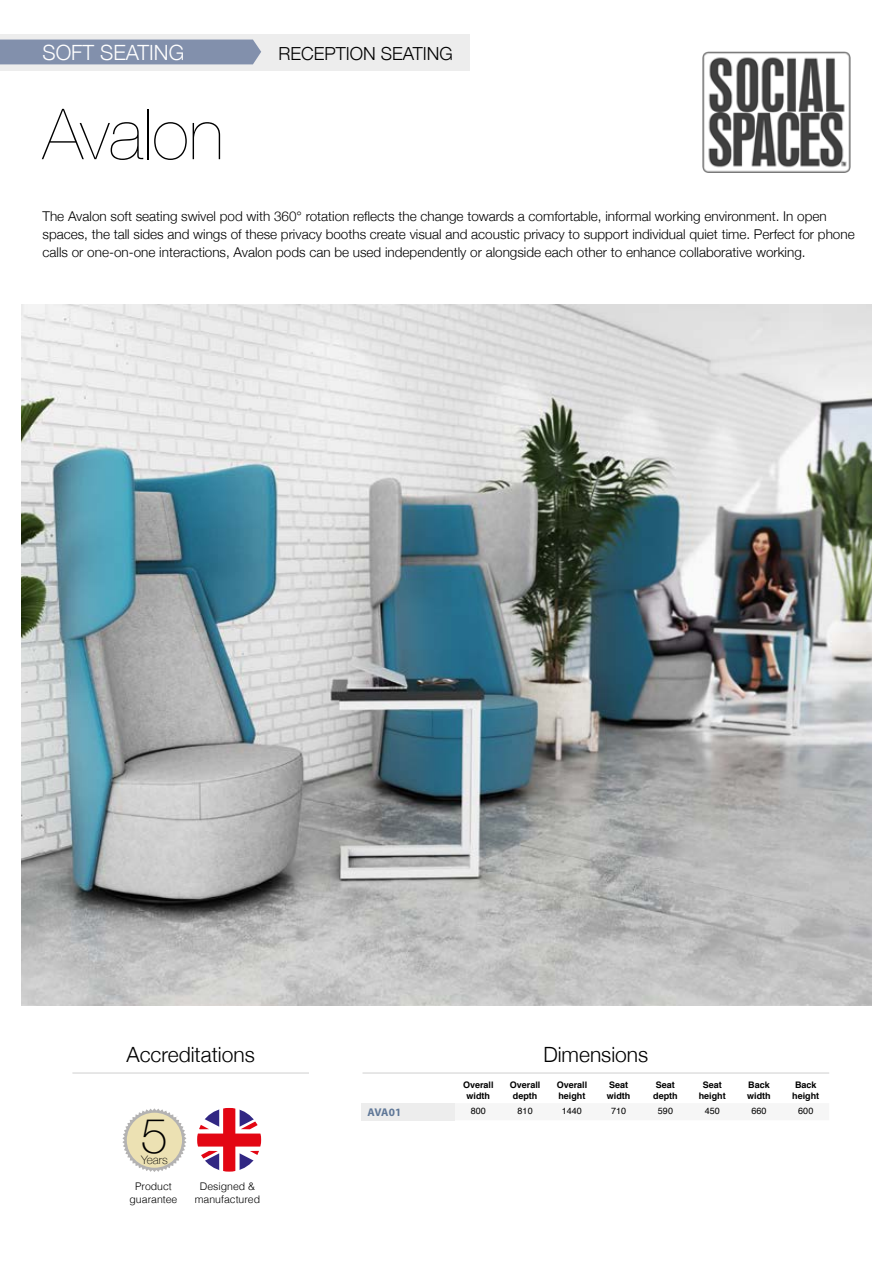
<style>
.page{position:relative;width:893px;height:1263px;background:#fff}
.page>*{position:absolute;margin:0;border:0;box-sizing:border-box;transform-origin:0 0}
.t1{font:200 70.5px "Helvetica Neue";color:#000}
.t2{font:100 48.45px "Helvetica Neue";color:#000}
.t3{font:300 21px "Helvetica Neue";color:#000}
.t4{font:300 21px "Helvetica Neue";color:#fff}
.t5{font:300 18px "Helvetica Neue";color:#000}
.t6{font:300 13.5px/18px "Helvetica Neue";color:#000}
.t7{font:100 11.85px "Helvetica Neue";color:#000}
.t8{font:700 11.25px "Myriad Pro";letter-spacing:-.015em;color:#607898}
.t9{font:300 10.5px/12.6px "Helvetica";color:#000;text-align:center}
.t10{font:700 9px/10.8px "Helvetica";color:#000;text-align:center}
.t11{font:9px "Helvetica";color:#000}
</style>
<div class="page">
<img style="left:21px;top:304px;width:851px;height:702px">
<svg style="left:122px;top:1108px;width:64px;height:64px"></svg>
<div style="left:127px;top:1113px;width:55px;height:55px;background:#ece1b3;border-radius:50%"></div>
<hr style="left:72px;top:1073px;width:237px;height:1px;background:#d0d0d0">
<svg style="left:197px;top:1108px;width:64px;height:64px"></svg>
<div style="left:361px;top:1103px;width:94px;height:17px;background:#ededed"></div>
<hr style="left:362px;top:1073px;width:467px;height:1px;background:#d0d0d0">
<img style="left:702px;top:51px;width:149px;height:122px">
<div style="left:0;top:34px;width:469px;height:36px;background:#ededed"></div>
<div style="left:0;top:40px;width:261px;height:24px;background:#8290ac"></div>
<h3 class="t4" style="left:43px;top:35px;width:143px">SOFT SEATING</h3>
<h3 class="t5" style="left:278px;top:39px;width:176px">RECEPTION SEATING</h3>
<h1 class="t1" style="left:43px;top:79px;width:183px">Avalon</h1>
<p class="t6" style="left:43px;top:207px;width:814px">The Avalon soft seating swivel pod with 360° rotation reflects the change towards a comfortable, informal working environment. In open spaces, the tall sides and wings of these privacy booths create visual and acoustic privacy to support individual quiet time. Perfect for phone calls or one-on-one interactions, Avalon pods can be used independently or alongside each other to enhance collaborative working.</p>
<h3 class="t3" style="left:126px;top:1038px;width:130px">Accreditations</h3>
<h2 class="t2" style="left:141px;top:1099px;width:29px">5</h2>
<p class="t7" style="left:141px;top:1150px;width:28px">Years</p>
<p class="t9" style="left:130px;top:1179px;width:49px">Product guarantee</p>
<p class="t9" style="left:195px;top:1179px;width:67px">Designed &amp; manufactured</p>
<h3 class="t3" style="left:543px;top:1038px;width:106px">Dimensions</h3>
<p class="t10" style="left:463px;top:1080px;width:32px">Overall width</p>
<p class="t10" style="left:510px;top:1080px;width:32px">Overall depth</p>
<p class="t10" style="left:557px;top:1080px;width:32px;text-align:left">Overall height</p>
<p class="t10" style="left:607px;top:1080px;width:25px;text-align:left">Seat width</p>
<p class="t10" style="left:653px;top:1080px;width:26px">Seat depth</p>
<p class="t10" style="left:699px;top:1080px;width:28px">Seat height</p>
<p class="t10" style="left:747px;top:1080px;width:25px;text-align:left">Back width</p>
<p class="t10" style="left:792px;top:1080px;width:28px">Back height</p>
<p class="t8" style="left:368px;top:1105px;width:35px">AVA01</p>
<p class="t11" style="left:471px;top:1104px;width:17px">800</p>
<p class="t11" style="left:518px;top:1104px;width:17px">810</p>
<p class="t11" style="left:562px;top:1104px;width:22px">1440</p>
<p class="t11" style="left:611px;top:1104px;width:17px">710</p>
<p class="t11" style="left:658px;top:1104px;width:17px">590</p>
<p class="t11" style="left:705px;top:1104px;width:17px">450</p>
<p class="t11" style="left:751px;top:1104px;width:17px">660</p>
<p class="t11" style="left:798px;top:1104px;width:17px">600</p>
</div>
